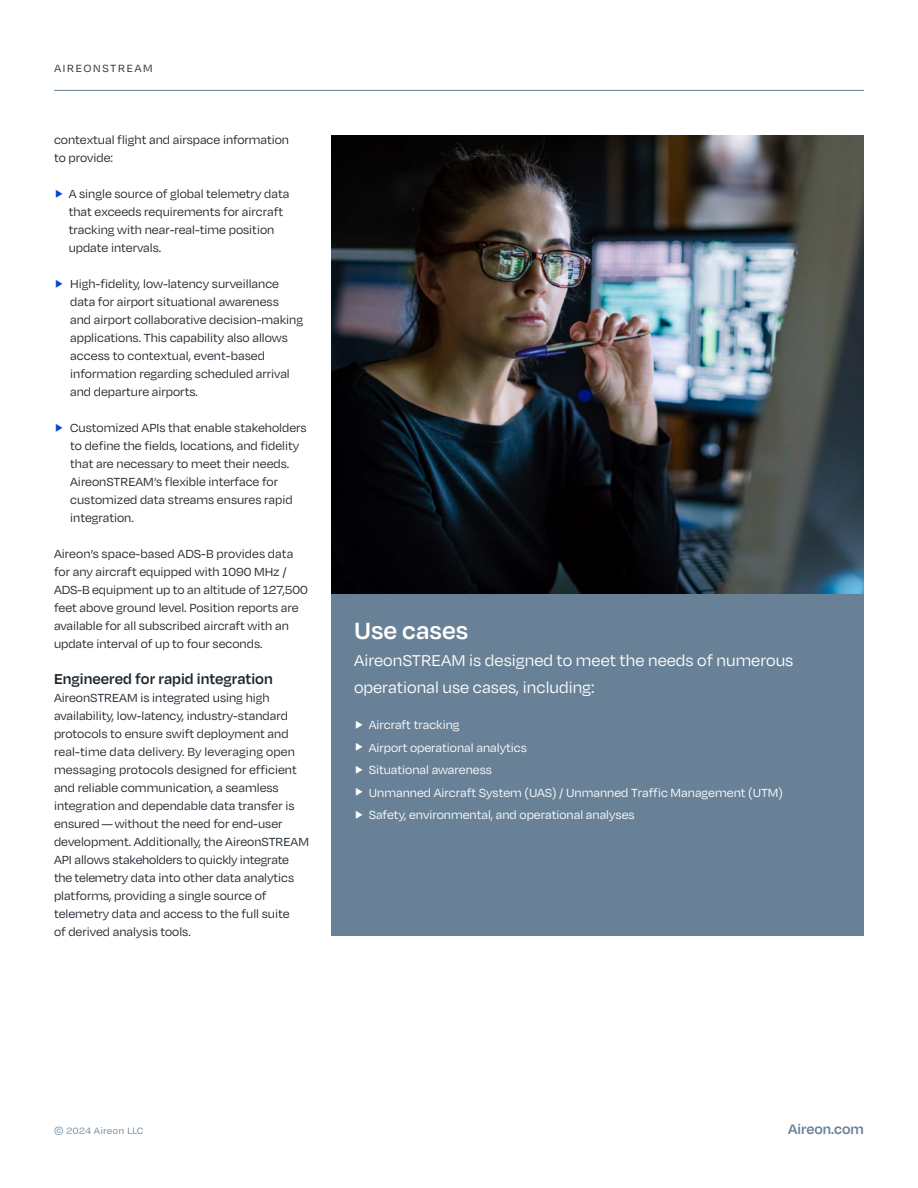
<style>
.page{position:relative;width:918px;height:1188px;background:#fff}
.page>*{position:absolute;margin:0;border:0;box-sizing:border-box;transform-origin:0 0}
.t1{font:600 27px "Degular";color:#fff}
.t2{font:18px/27px "Degular";color:#fff}
.t3{font:600 16.5px "Degular";color:#1d252d}
.t4{font:600 15.75px "Degular";color:#688197}
.t5{font:13.5px/18px "Degular";color:#1d252d}
.t6{font:13.5px/22.5px "Degular";color:#fff}
.t7{font:12px "Degular Text";letter-spacing:.1em;color:#1d252d}
.t8{font:10.5px "Degular Text";color:#688197}
.s1{font-family:"Degular Text";font-size:10.5px;color:#0046dc}
.s2{font-size:10.5px;color:#0046dc}
.s3{font-family:"Degular Text";font-size:10.5px}
</style>
<div class="page">
<hr style="left:54px;top:90px;width:810px;height:1px;background:#688197">
<div style="left:332px;top:594px;width:532px;height:342px;background:#688197"></div>
<img style="left:332px;top:135px;width:532px;height:459px">
<p class="t7" style="left:54px;top:61px;width:101px">AIREONSTREAM</p>
<p class="t5" style="left:54px;top:130px;width:236px">contextual flight and airspace information to provide:</p>
<p class="t5" style="left:69px;top:184px;width:222px;text-indent:-15px"><span class="s1">▶</span> A single source of global telemetry data that exceeds requirements for aircraft tracking with near-real-time position update intervals.</p>
<p class="t5" style="left:70px;top:274px;width:234px;text-indent:-16px"><span class="s2">▶</span> High-fidelity, low-latency surveillance data for airport situational awareness and airport collaborative decision-making applications. This capability also allows access to contextual, event-based information regarding scheduled arrival and departure airports.</p>
<p class="t5" style="left:70px;top:418px;width:238px;text-indent:-16px"><span class="s2">▶</span> Customized APIs that enable stakeholders to define the fields, locations, and fidelity that are necessary to meet their needs.<br>AireonSTREAM’s flexible interface for customized data streams ensures rapid integration.</p>
<p class="t5" style="left:54px;top:544px;width:255px">Aireon’s space-based ADS-B provides data for any aircraft equipped with 1090 MHz / ADS-B equipment up to an altitude of 127,500 feet above ground level. Position reports are available for all subscribed aircraft with an update interval of up to four seconds.</p>
<p class="t3" style="left:54px;top:669px;width:220px">Engineered for rapid integration</p>
<p class="t5" style="left:54px;top:688px;width:256px">AireonSTREAM is integrated using high availability, low-latency, industry-standard protocols to ensure swift deployment and real-time data delivery. By leveraging open messaging protocols designed for efficient and reliable communication, a seamless integration and dependable data transfer is ensured—without the need for end-user development. Additionally, the AireonSTREAM API allows stakeholders to quickly integrate the telemetry data into other data analytics platforms, providing a single source of telemetry data and access to the full suite<br>of derived analysis tools.</p>
<h1 class="t1" style="left:354px;top:614px;width:116px">Use cases</h1>
<h2 class="t2" style="left:354px;top:646px;width:441px">AireonSTREAM is designed to meet the needs of numerous operational use cases, including:</h2>
<p class="t6" style="left:354px;top:713px;width:430px"><span class="s3">▶</span> Aircraft tracking<br><span class="s3">▶</span> Airport operational analytics<br><span class="s3">▶</span> Situational awareness<br><span class="s3">▶</span> Unmanned Aircraft System (UAS) / Unmanned Traffic Management (UTM) <span class="s3">▶</span> Safety, environmental, and operational analyses</p>
<p class="t8" style="left:54px;top:1124px;width:91px">© 2024 Aireon LLC</p>
<p class="t4" style="left:788px;top:1119px;width:77px">Aireon.com</p>
</div>
